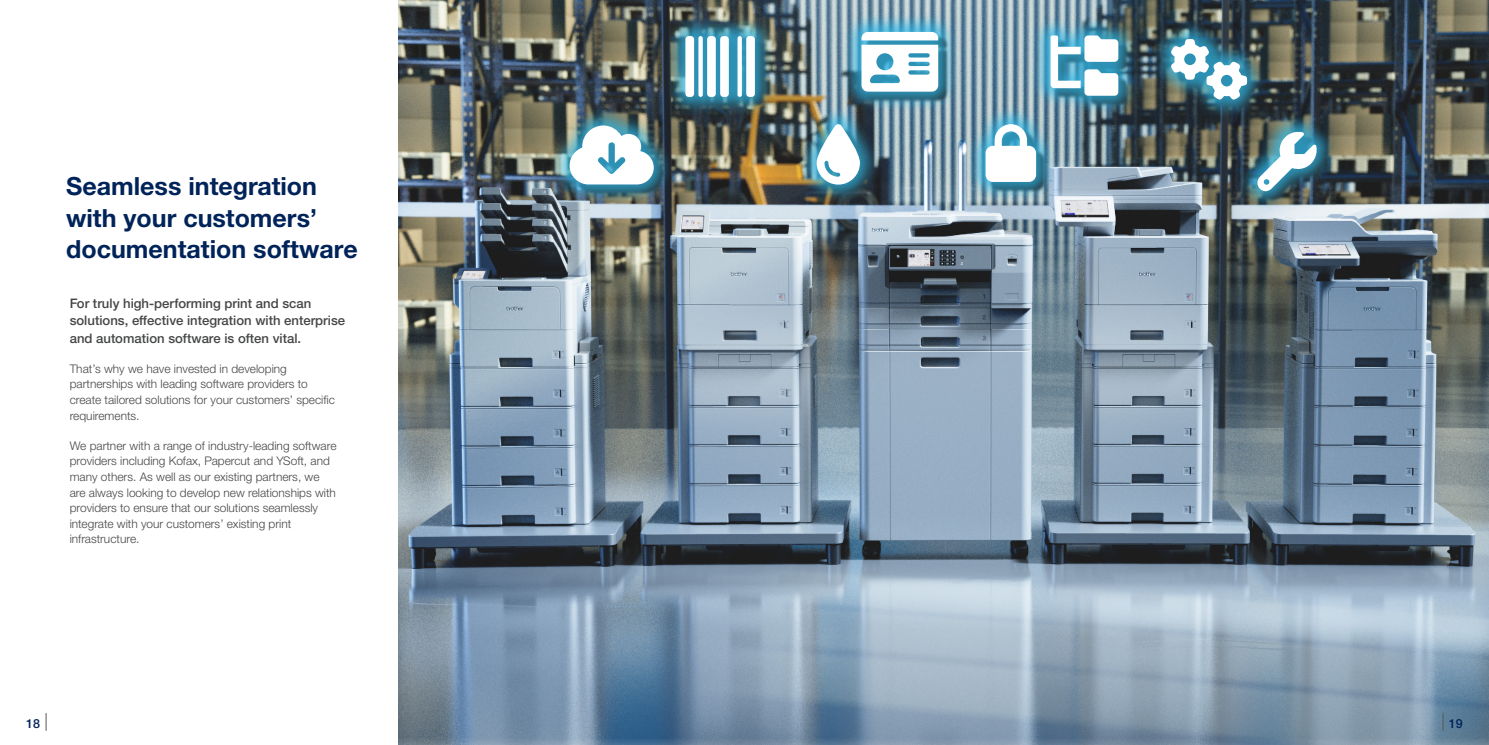
<style>
.page{position:relative;width:1489px;height:745px;background:#fff}
.page>*{position:absolute;margin:0;border:0;box-sizing:border-box;transform-origin:0 0}
.t1{font:700 25px/31.2px "Helvetica Neue LTW1 G";color:#002359}
.t2{font:500 13.12px/17.5px "Helvetica Neue LTW1 G";color:#454647}
.t3{font:500 12.5px "Helvetica Neue LTW1 G";color:#002359}
.t4{font:300 11.88px/15.6px "Helvetica Neue LTW1 G";color:#454647}
</style>
<div class="page">
<img style="left:398px;top:0;width:1090px;height:744px">
<svg style="left:46px;top:713px;width:1px;height:17px"></svg>
<svg style="left:1442px;top:712px;width:1px;height:18px"></svg>
<div style="left:841px;top:11px;width:117px;height:101px;background:#30b8e7;opacity:.75"></div>
<svg style="left:861px;top:32px;width:77px;height:60px"></svg>
<div style="left:665px;top:16px;width:110px;height:101px;background:#30b8e7;opacity:.75"></div>
<svg style="left:685px;top:36px;width:70px;height:61px"></svg>
<div style="left:549px;top:105px;width:125px;height:99px;background:#30b8e7;opacity:.75"></div>
<svg style="left:569px;top:125px;width:84px;height:59px"></svg>
<div style="left:796px;top:104px;width:83px;height:100px;background:#30b8e7;opacity:.75"></div>
<svg style="left:816px;top:123px;width:44px;height:61px"></svg>
<div style="left:1030px;top:15px;width:108px;height:101px;background:#30b8e7;opacity:.75"></div>
<svg style="left:1050px;top:35px;width:68px;height:61px"></svg>
<div style="left:1151px;top:19px;width:116px;height:100px;background:#30b8e7;opacity:.75"></div>
<svg style="left:1170px;top:39px;width:76px;height:61px"></svg>
<div style="left:965px;top:104px;width:91px;height:98px;background:#30b8e7;opacity:.75"></div>
<svg style="left:985px;top:124px;width:51px;height:58px"></svg>
<div style="left:1237px;top:112px;width:99px;height:99px;background:#30b8e7;opacity:.75"></div>
<svg style="left:1256px;top:131px;width:60px;height:60px"></svg>
<p class="t1" style="left:66px;top:170px;width:293px">Seamless integration with your customers’ documentation software</p>
<p class="t2" style="left:70px;top:294px;width:277px">For truly high-performing print and scan solutions, effective integration with enterprise and automation software is often vital.</p>
<p class="t4" style="left:70px;top:360px;width:267px">That’s why we have invested in developing partnerships with leading software providers to create tailored solutions for your customers’ specific requirements.</p>
<p class="t4" style="left:70px;top:437px;width:268px">We partner with a range of industry-leading software providers including Kofax, Papercut and YSoft, and many others. As well as our existing partners, we are always looking to develop new relationships with providers to ensure that our solutions seamlessly integrate with your customers’ existing print infrastructure.</p>
<p class="t3" style="left:26px;top:715px;width:15px">18</p>
<p class="t3" style="left:1448px;top:715px;width:15px">19</p>
</div>
